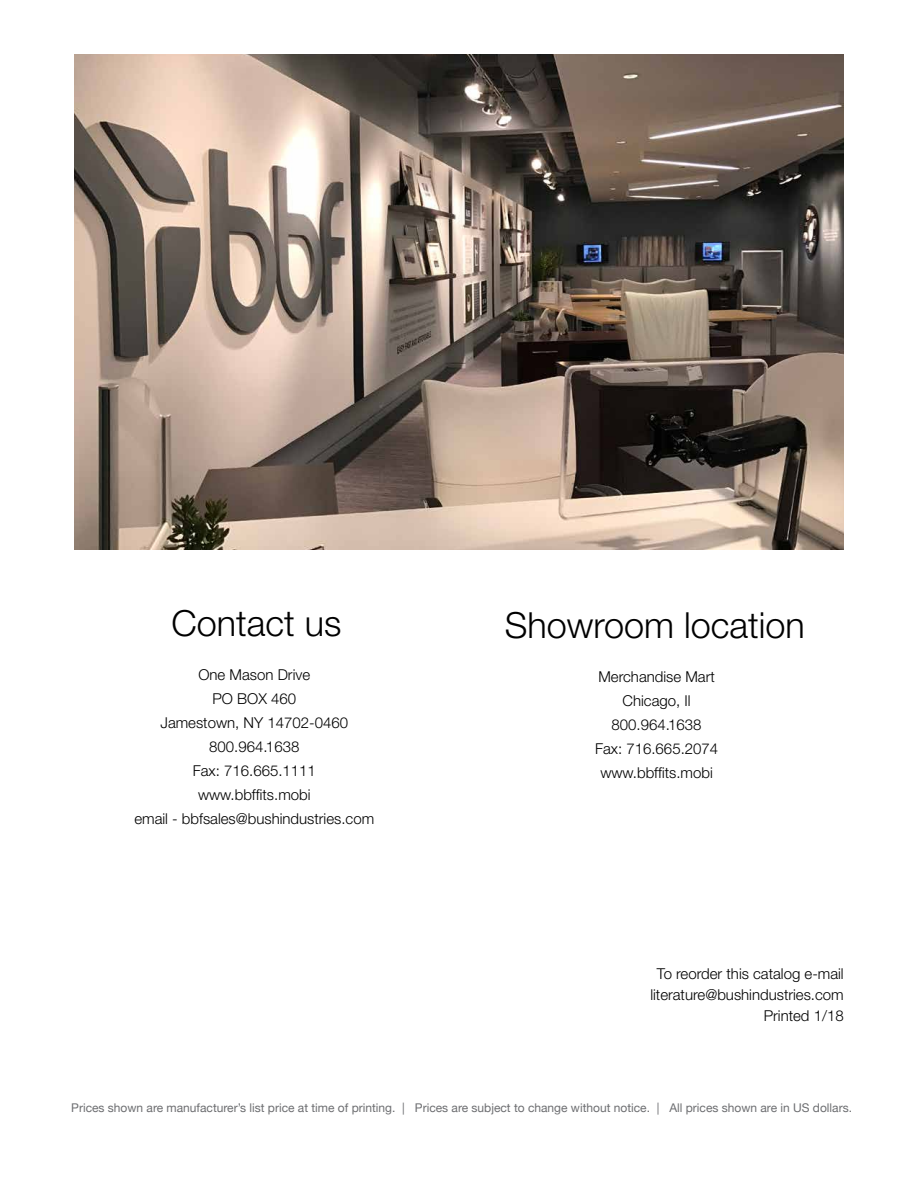
<style>
.page{position:relative;width:918px;height:1188px;background:#fff}
.page>*{position:absolute;margin:0;border:0;box-sizing:border-box;transform-origin:0 0}
.t1{font:300 36px "Helvetica Neue";color:#000}
.t2{font:300 15px/24px "Helvetica Neue";color:#000;text-align:center}
.t3{font:12px "Helvetica Neue";color:#6d6e71}
</style>
<div class="page">
<img style="left:74px;top:54px;width:770px;height:496px">
<h1 class="t1" style="left:171px;top:602px;width:172px">Contact us</h1>
<p class="t2" style="left:134px;top:662px;width:241px">One Mason Drive<br>PO BOX 460<br>Jamestown, NY 14702-0460<br>800.964. 1638<br>Fax: 716.665.1111<br>www.bbffits.mobi<br>email - bbfsales@bushindustries.com</p>
<h1 class="t1" style="left:505px;top:603px;width:302px">Showroom location</h1>
<p class="t2" style="left:595px;top:664px;width:125px">Merchandise Mart<br>Chicago, Il<br>800.964. 1638<br>Fax: 716.665.2074 www.bbffits.mobi</p>
<p class="t2" style="left:650px;top:962px;width:195px;line-height:21px;text-align:right">To reorder this catalog e-mail literature@bushindustries.com<br>Printed 1/18</p>
<p class="t3" style="left:71px;top:1099px;width:782px">Prices shown are manufacturer’s list price at time of printing. | Prices are subject to change without notice. | All prices shown are in US dollars.</p>
</div>
